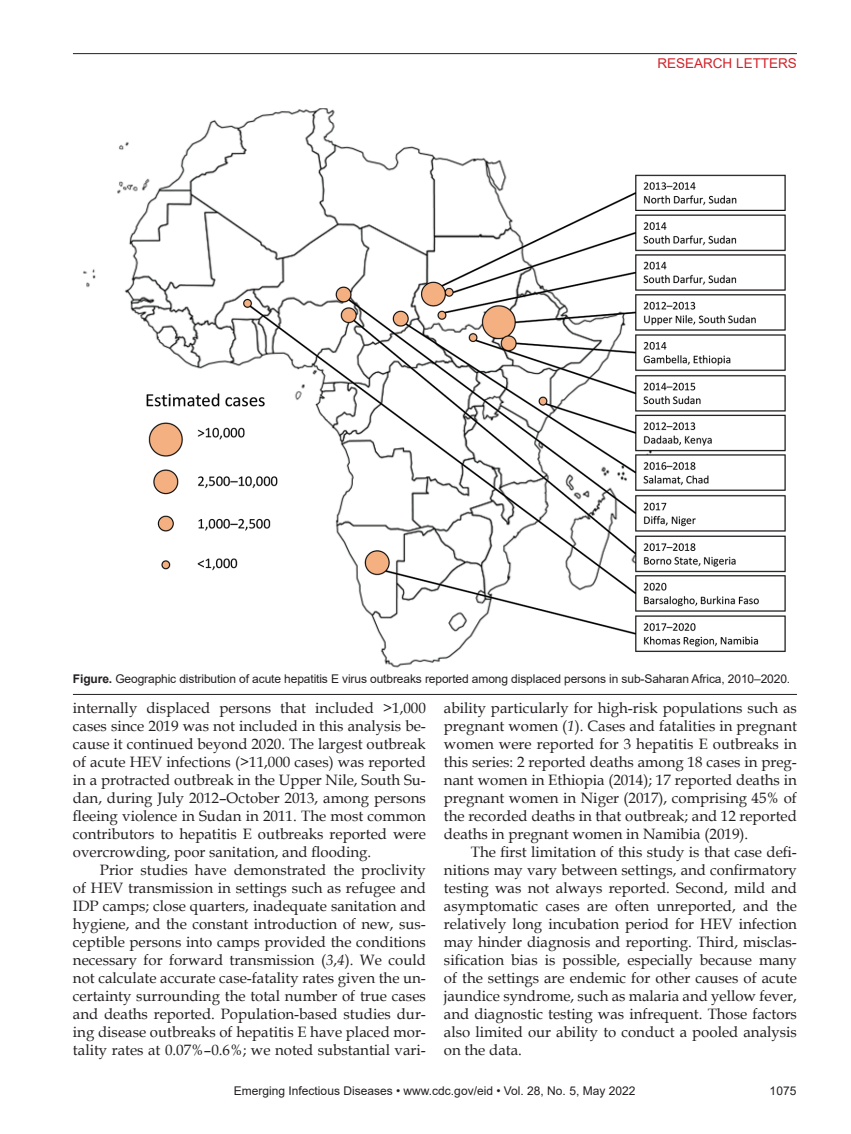
<style>
.page{position:relative;width:851px;height:1134px;background:#fff}
.page>*{position:absolute;margin:0;border:0;box-sizing:border-box;transform-origin:0 0}
.Body_Text{font:15px/18px "Book Antiqua";color:#231f20;text-align:justify}
.t1{font:13.5px "Arial";color:#d1232a}
.Figure_Legend{font:12px "Arial";letter-spacing:-.01em;color:#231f20}
.s1{font-weight:700}
.s2{font-style:italic}
</style>
<div class="page">
<hr style="left:73px;top:53px;width:723px;height:1px;background:#231f20">
<img style="left:83px;top:109px;width:703px;height:558px">
<hr style="left:73px;top:694px;width:723px;height:1px;background:#231f20">
<p class="t1" style="left:657px;top:54px;width:141px">RESEARCH LETTERS</p>
<p class="Figure_Legend" style="left:73px;top:671px;width:718px"><span class="s1">Figure.</span> Geographic distribution of acute hepatitis E virus outbreaks reported among displaced persons in sub-Saharan Africa, 2010–2020.</p>
<p class="Body_Text" style="left:73px;top:698px;width:354px">internally displaced persons that included &gt;1,000 cases since 2019 was not included in this analysis be&shy;cause it continued beyond 2020. The largest outbreak of acute HEV infections (&gt;11,000 cases) was reported in a protracted outbreak in the Upper Nile, South Su&shy;dan, during July 2012–October 2013, among persons fleeing violence in Sudan in 2011. The most common contributors to hepatitis E outbreaks reported were overcrowding, poor sanitation, and flooding.</p>
<p class="Body_Text" style="left:73px;top:860px;width:354px;text-indent:27px">Prior studies have demonstrated the proclivity of HEV transmission in settings such as refugee and IDP camps; close quarters, inadequate sanitation and hygiene, and the constant introduction of new, sus&shy;ceptible persons into camps provided the conditions necessary for forward transmission (<span class="s2">3</span>,<span class="s2">4</span>). We could not calculate accurate case-fatality rates given the un&shy;certainty surrounding the total number of true cases and deaths reported. Population-based studies dur&shy;ing disease outbreaks of hepatitis E have placed mor&shy;tality rates at 0.07%–0.6%; we noted substantial vari-</p>
<p class="Body_Text" style="left:444px;top:698px;width:354px">ability particularly for high-risk populations such as pregnant women (<span class="s2">1</span>). Cases and fatalities in pregnant women were reported for 3 hepatitis E outbreaks in this series: 2 reported deaths among 18 cases in preg&shy;nant women in Ethiopia (2014); 17 reported deaths in pregnant women in Niger (2017), comprising 45% of the recorded deaths in that outbreak; and 12 reported deaths in pregnant women in Namibia (2019).</p>
<p class="Body_Text" style="left:444px;top:842px;width:354px;text-indent:27px">The first limitation of this study is that case defi&shy;nitions may vary between settings, and confirmatory testing was not always reported. Second, mild and asymptomatic cases are often unreported, and the relatively long incubation period for HEV infection may hinder diagnosis and reporting. Third, misclas&shy;sification bias is possible, especially because many of the settings are endemic for other causes of acute jaundice syndrome, such as malaria and yellow fever, and diagnostic testing was infrequent. Those factors also limited our ability to conduct a pooled analysis on the data.</p>
<p class="Figure_Legend" style="left:234px;top:1083px;width:403px">Emerging Infectious Diseases • www.cdc.gov/eid • Vol. 28, No. 5, May 2022</p>
<p class="Figure_Legend" style="left:769px;top:1083px;width:28px">1075</p>
</div>
